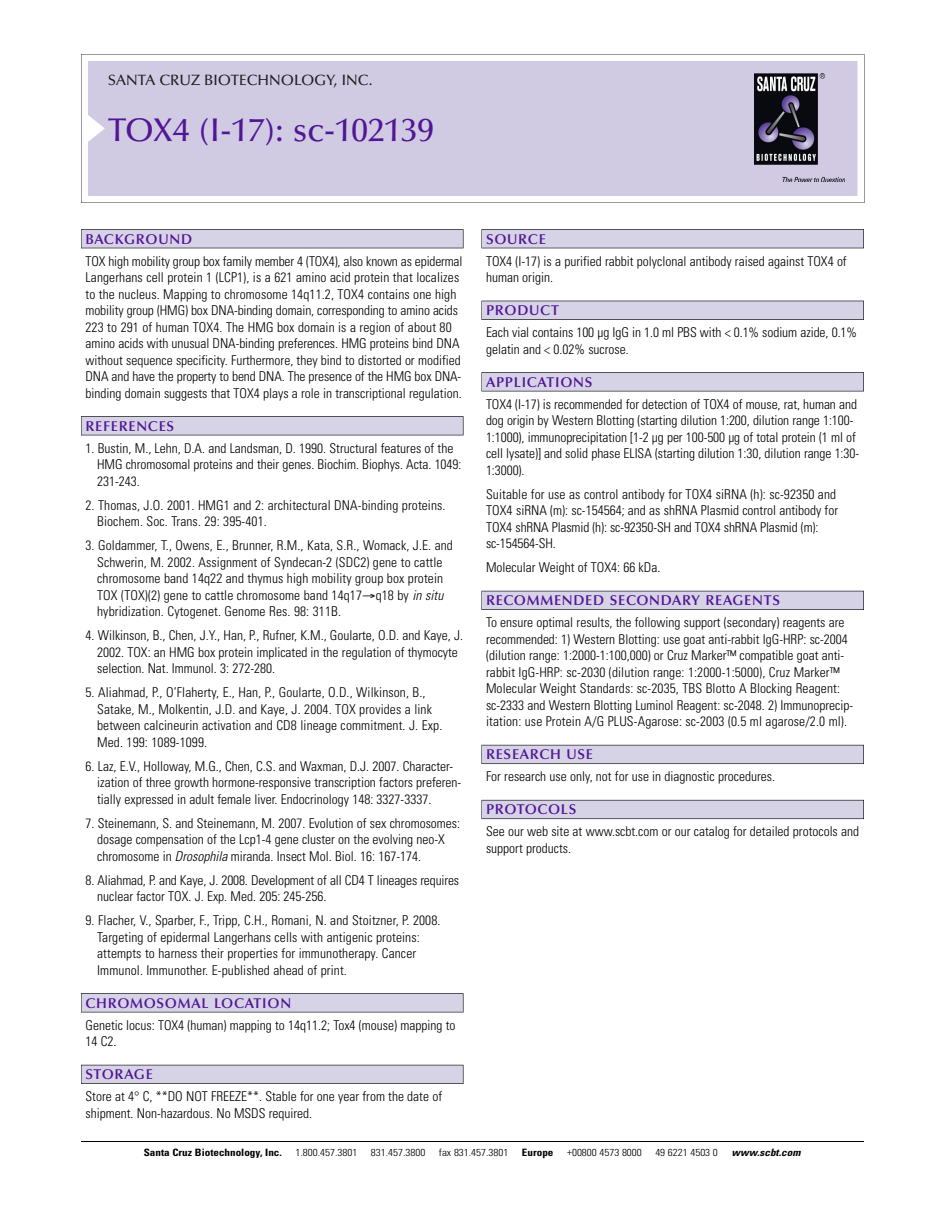
<style>
.page{position:relative;width:945px;height:1215px;background:#fff}
.page>*{position:absolute;margin:0;border:0;box-sizing:border-box;transform-origin:0 0}
.t1{font:500 33px "Optima";color:#511695}
.t2{font:500 15px "Optima";color:#231f20}
.t3{font:600 14.25px "Optima";letter-spacing:.05em;color:#511695}
.t4{font:300 condensed 13.5px/16.5px "Univers";color:#000}
.t5{font:300 condensed 10.2px "Univers";color:#000;scale:1.1 1}
.t6{font:700 condensed 10.2px "Univers";color:#000;scale:1.1 1}
.t7{font:italic 700 condensed 10.2px "Univers";color:#000;scale:1.1 1}
.s1{font-style:italic}
</style>
<div class="page">
<svg style="left:81px;top:54px;width:783px;height:149px"></svg>
<div style="left:88px;top:61px;width:769px;height:135px;background:#d1cae3"></div>
<img style="left:755px;top:74px;width:90px;height:108px">
<div style="left:81px;top:229px;width:382px;height:19px;background:#525156"></div>
<div style="left:81px;top:230px;width:382px;height:18px;background:#d7d3e7"></div>
<div style="left:81px;top:416px;width:382px;height:19px;background:#525155"></div>
<div style="left:81px;top:417px;width:382px;height:18px;background:#d7d3e7"></div>
<div style="left:81px;top:993px;width:382px;height:19px;background:#545357"></div>
<div style="left:81px;top:994px;width:382px;height:18px;background:#d7d3e7"></div>
<div style="left:81px;top:1065px;width:382px;height:19px;background:#54535a"></div>
<div style="left:81px;top:1065px;width:382px;height:18px;background:#d7d3e7"></div>
<div style="left:482px;top:229px;width:382px;height:19px;background:#525156"></div>
<div style="left:482px;top:230px;width:381px;height:18px;background:#d7d3e7"></div>
<div style="left:482px;top:301px;width:382px;height:19px;background:#515055"></div>
<div style="left:482px;top:301px;width:381px;height:18px;background:#d7d3e7"></div>
<div style="left:482px;top:372px;width:382px;height:19px;background:#545357"></div>
<div style="left:482px;top:373px;width:381px;height:18px;background:#d7d3e7"></div>
<div style="left:482px;top:591px;width:382px;height:19px;background:#54535a"></div>
<div style="left:482px;top:591px;width:381px;height:18px;background:#d7d3e7"></div>
<div style="left:482px;top:745px;width:382px;height:19px;background:#5b5a62"></div>
<div style="left:482px;top:745px;width:381px;height:18px;background:#d7d3e7"></div>
<div style="left:482px;top:800px;width:382px;height:19px;background:#66646e"></div>
<div style="left:482px;top:800px;width:381px;height:18px;background:#d7d3e7"></div>
<hr style="left:81px;top:1141px;width:783px;height:1px;background:#000">
<p class="t2" style="left:108px;top:74px;width:266px">SANTA CRUZ BIOTECHNOLOGY, INC.</p>
<h1 class="t1" style="left:108px;top:117px;width:328px">TOX4 (I-17): sc-102139</h1>
<p class="t3" style="left:86px;top:233px;width:108px">BACKGROUND</p>
<p class="t4" style="left:86px;top:254px;width:378px">TOX high mobility group box family member 4 (TOX4), also known as epidermal Langerhans cell protein 1 (LCP1), is a 621 amino acid protein that localizes to the nucleus. Mapping to chromosome 14q11.2, TOX4 contains one high mobility group (HMG) box DNA-binding domain, corresponding to amino acids 223 to 291 of human TOX4. The HMG box domain is a region of about 80 amino acids with unusual DNA-binding preferences. HMG proteins bind DNA without sequence specificity. Furthermore, they bind to distorted or modified DNA and have the property to bend DNA. The presence of the HMG box DNA&shy;binding domain suggests that TOX4 plays a role in transcriptional regulation.</p>
<p class="t3" style="left:86px;top:420px;width:90px">REFERENCES</p>
<p class="t4" style="left:97px;top:441px;width:366px;text-indent:-12px">1. Bustin, M., Lehn, D.A. and Landsman, D. 1990. Structural features of the<br>HMG chromosomal proteins and their genes. Biochim. Biophys. Acta. 1049:<br>231-243.</p>
<p class="t4" style="left:97px;top:498px;width:350px;text-indent:-12px">2. Thomas, J.O. 2001. HMG1 and 2: architectural DNA-binding proteins.<br>Biochem. Soc. Trans. 29: 395-401.</p>
<p class="t4" style="left:97px;top:538px;width:357px;text-indent:-12px">3. Goldammer, T., Owens, E., Brunner, R.M., Kata, S.R., Womack, J.E. and Schwerin, M. 2002. Assignment of Syndecan-2 (SDC2) gene to cattle chromosome band 14q22 and thymus high mobility group box protein TOX (TOX)(2) gene to cattle chromosome band 14q17→q18 by <span class="s1">in situ </span>hybridization. Cytogenet. Genome Res. 98: 311B.</p>
<p class="t4" style="left:97px;top:628px;width:367px;text-indent:-12px">4. Wilkinson, B., Chen, J.Y., Han, P., Rufner, K.M., Goularte, O.D. and Kaye, J.<br>2002. TOX: an HMG box protein implicated in the regulation of thymocyte selection. Nat. Immunol. 3: 272-280.</p>
<p class="t4" style="left:97px;top:685px;width:347px;text-indent:-12px">5. Aliahmad, P., O’Flaherty, E., Han, P., Goularte, O.D., Wilkinson, B., Satake, M., Molkentin, J.D. and Kaye, J. 2004. TOX provides a link between calcineurin activation and CD8 lineage commitment. J. Exp.<br>Med. 199: 1089-1099.</p>
<p class="t4" style="left:97px;top:759px;width:366px;text-indent:-12px">6. Laz, E.V., Holloway, M.G., Chen, C.S. and Waxman, D.J. 2007. Character&shy;ization of three growth hormone-responsive transcription factors preferen&shy;tially expressed in adult female liver. Endocrinology 148: 3327-3337.</p>
<p class="t4" style="left:97px;top:816px;width:365px;text-indent:-12px">7. Steinemann, S. and Steinemann, M. 2007. Evolution of sex chromosomes: dosage compensation of the Lcp1-4 gene cluster on the evolving neo-X chromosome in <span class="s1">Drosophila</span> miranda. Insect Mol. Biol. 16: 167-174.</p>
<p class="t4" style="left:97px;top:873px;width:364px;text-indent:-12px">8. Aliahmad, P. and Kaye, J. 2008. Development of all CD4 T lineages requires nuclear factor TOX. J. Exp. Med. 205: 245-256.</p>
<p class="t4" style="left:97px;top:913px;width:345px;text-indent:-12px">9. Flacher, V., Sparber, F., Tripp, C.H., Romani, N. and Stoitzner, P. 2008.<br>Targeting of epidermal Langerhans cells with antigenic proteins: attempts to harness their properties for immunotherapy. Cancer Immunol. Immunother. E-published ahead of print.</p>
<p class="t3" style="left:86px;top:997px;width:207px">CHROMOSOMAL LOCATION</p>
<p class="t4" style="left:86px;top:1018px;width:371px">Genetic locus: TOX4 (human) mapping to 14q11.2; Tox4 (mouse) mapping to<br>14 C2.</p>
<p class="t3" style="left:86px;top:1069px;width:69px">STORAGE</p>
<p class="t4" style="left:86px;top:1089px;width:358px">Store at 4° C, **DO NOT FREEZE**. Stable for one year from the date of shipment. Non-hazardous. No MSDS required.</p>
<p class="t3" style="left:486px;top:233px;width:61px">SOURCE</p>
<p class="t4" style="left:486px;top:254px;width:362px">TOX4 (I-17) is a purified rabbit polyclonal antibody raised against TOX4 of human origin.</p>
<p class="t3" style="left:486px;top:305px;width:74px">PRODUCT</p>
<p class="t4" style="left:486px;top:325px;width:373px">Each vial contains 100 µg IgG in 1.0 ml PBS with &lt; 0.1% sodium azide, 0.1% gelatin and &lt; 0.02% sucrose.</p>
<p class="t3" style="left:486px;top:376px;width:108px">APPLICATIONS</p>
<p class="t4" style="left:486px;top:397px;width:375px">TOX4 (I-17) is recommended for detection of TOX4 of mouse, rat, human and dog origin by Western Blotting (starting dilution 1:200, dilution range 1:100- 1:1000), immunoprecipitation [1-2 µg per 100-500 µg of total protein (1 ml of cell lysate)] and solid phase ELISA (starting dilution 1:30, dilution range 1:30- 1:3000).</p>
<p class="t4" style="left:486px;top:487px;width:354px">Suitable for use as control antibody for TOX4 siRNA (h): sc-92350 and TOX4 siRNA (m): sc-154564; and as shRNA Plasmid control antibody for TOX4 shRNA Plasmid (h): sc-92350-SH and TOX4 shRNA Plasmid (m): sc-154564-SH.</p>
<p class="t4" style="left:486px;top:560px;width:176px">Molecular Weight of TOX4: 66 kDa.</p>
<p class="t3" style="left:486px;top:595px;width:295px">RECOMMENDED SECONDARY REAGENTS</p>
<p class="t4" style="left:486px;top:615px;width:369px">To ensure optimal results, the following support (secondary) reagents are recommended: 1) Western Blotting: use goat anti-rabbit IgG-HRP: sc-2004 (dilution range: 1:2000-1:100,000) or Cruz Marker™ compatible goat anti&shy;rabbit IgG-HRP: sc-2030 (dilution range: 1:2000-1:5000), Cruz Marker™ Molecular Weight Standards: sc-2035, TBS Blotto A Blocking Reagent: sc-2333 and Western Blotting Luminol Reagent: sc-2048. 2) Immunoprecip&shy;itation: use Protein A/G PLUS-Agarose: sc-2003 (0.5 ml agarose/2.0 ml).</p>
<p class="t3" style="left:486px;top:749px;width:109px">RESEARCH USE</p>
<p class="t4" style="left:486px;top:769px;width:291px">For research use only, not for use in diagnostic procedures.</p>
<p class="t3" style="left:486px;top:804px;width:92px">PROTOCOLS</p>
<p class="t4" style="left:486px;top:824px;width:375px">See our web site at www.scbt.com or our catalog for detailed protocols and support products.</p>
<p class="t6" style="left:144px;top:1148px;width:127px">Santa Cruz Biotechnology, Inc.</p>
<p class="t5" style="left:296px;top:1148px;width:58px">1.800.457.3801</p>
<p class="t5" style="left:371px;top:1148px;width:51px">831.457.3800</p>
<p class="t5" style="left:439px;top:1148px;width:65px">fax 831.457.3801</p>
<p class="t6" style="left:522px;top:1148px;width:30px">Europe</p>
<p class="t5" style="left:567px;top:1148px;width:69px">+00800 4573 8000</p>
<p class="t5" style="left:655px;top:1148px;width:58px">49 6221 4503 0</p>
<p class="t7" style="left:732px;top:1148px;width:64px">www.scbt.com</p>
</div>
